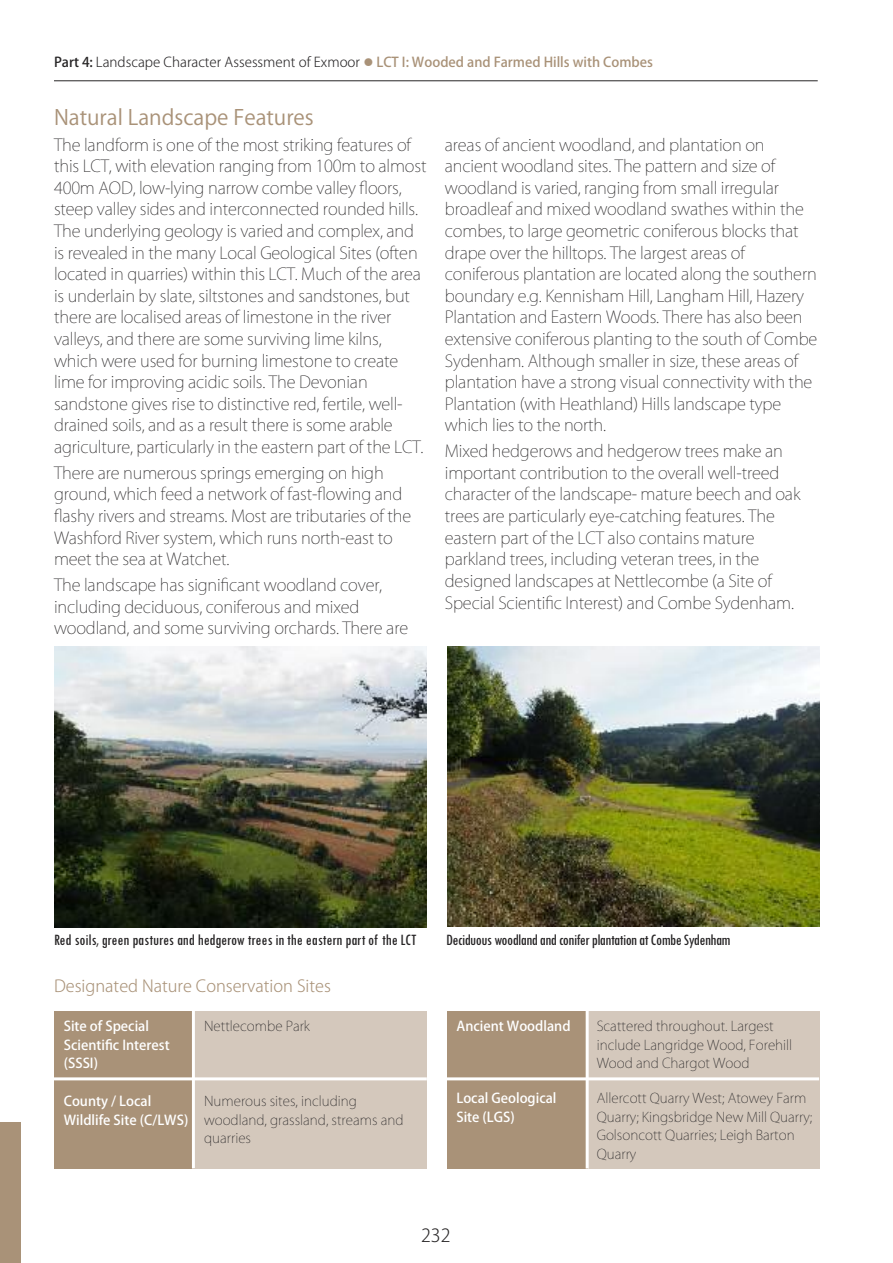
<style>
.page{position:relative;width:893px;height:1263px;background:#fff}
.page>*{position:absolute;margin:0;border:0;box-sizing:border-box;transform-origin:0 0}
.t1{font:21px "Koz Go Pro";color:#a99278}
.t2{font:300 18px "Koz Go Pr 6 N";color:#272526}
.t3{font:200 16.5px/21.6px "Koz Go Pr 6 N";letter-spacing:-.01em;color:#272526}
.t4{font:condensed 16.5px "Tw Cen";letter-spacing:-.005em;color:#272526}
.t5{font:condensed 16.5px "Tw Cen";letter-spacing:-.03em;color:#272526}
.t6{font:300 16.5px "Koz Go Pro";color:#a99278}
.t7{font:200 13.5px/18.6px "Koz Go Pr 6 N";color:#272526}
.t8{font:500 13.5px/18.6px "Koz Go Pro";color:#fff}
.t9{font:300 13.5px "Koz Go Pr 6 N";color:#272526}
.s1{font-family:"Koz Go Pro";font-weight:500}
.s2{color:#a99278}
.s3{font-family:"Koz Go Pro";font-weight:500;color:#a99278}
</style>
<div class="page">
<hr style="left:54px;top:81px;width:764px;height:1px;background:#272526">
<img style="left:54px;top:646px;width:373px;height:281px">
<img style="left:447px;top:646px;width:373px;height:280px">
<div style="left:54px;top:1010px;width:373px;height:158px;background:#a99278"></div>
<div style="left:195px;top:1010px;width:232px;height:158px;background:#d4c8bc"></div>
<div style="left:447px;top:1010px;width:372px;height:158px;background:#a99278"></div>
<div style="left:588px;top:1010px;width:231px;height:158px;background:#d4c8bc"></div>
<hr style="left:54px;top:1077px;width:373px;height:3px;background:#fff">
<hr style="left:446px;top:1077px;width:373px;height:3px;background:#fff">
<hr style="left:586px;top:1010px;width:3px;height:158px;background:#fff">
<hr style="left:192px;top:1010px;width:3px;height:158px;background:#fff">
<div style="left:0;top:1123px;width:21px;height:140px;background:#a99278"></div>
<p class="t9" style="left:54px;top:55px;width:600px"><span class="s1">Part 4:</span> Landscape Character Assessment of Exmoor <span class="s2">●</span> <span class="s3">LCT I: Wooded and Farmed Hills with Combes</span></p>
<p class="t1" style="left:54px;top:103px;width:261px">Natural Landscape Features</p>
<p class="t3" style="left:54px;top:134px;width:374px">The landform is one of the most striking features of this LCT, with elevation ranging from 100m to almost 400m AOD, low-lying narrow combe valley floors, steep valley sides and interconnected rounded hills.<br>The underlying geology is varied and complex, and is revealed in the many Local Geological Sites (often located in quarries) within this LCT. Much of the area is underlain by slate, siltstones and sandstones, but there are localised areas of limestone in the river valleys, and there are some surviving lime kilns, which were used for burning limestone to create lime for improving acidic soils. The Devonian sandstone gives rise to distinctive red, fertile, well&shy;drained soils, and as a result there is some arable agriculture, particularly in the eastern part of the LCT.</p>
<p class="t3" style="left:54px;top:462px;width:359px">There are numerous springs emerging on high ground, which feed a network of fast-flowing and flashy rivers and streams. Most are tributaries of the Washford River system, which runs north-east to meet the sea at Watchet.</p>
<p class="t3" style="left:54px;top:575px;width:356px">The landscape has significant woodland cover, including deciduous, coniferous and mixed woodland, and some surviving orchards. There are</p>
<p class="t3" style="left:445px;top:134px;width:374px">areas of ancient woodland, and plantation on ancient woodland sites. The pattern and size of woodland is varied, ranging from small irregular broadleaf and mixed woodland swathes within the combes, to large geometric coniferous blocks that drape over the hilltops. The largest areas of coniferous plantation are located along the southern boundary e.g. Kennisham Hill, Langham Hill, Hazery Plantation and Eastern Woods. There has also been extensive coniferous planting to the south of Combe Sydenham. Although smaller in size, these areas of plantation have a strong visual connectivity with the Plantation (with Heathland) Hills landscape type which lies to the north.</p>
<p class="t3" style="left:445px;top:441px;width:357px">Mixed hedgerows and hedgerow trees make an important contribution to the overall well-treed character of the landscape- mature beech and oak trees are particularly eye-catching features. The eastern part of the LCT also contains mature parkland trees, including veteran trees, in the designed landscapes at Nettlecombe (a Site of Special Scientific Interest) and Combe Sydenham.</p>
<p class="t4" style="left:54px;top:930px;width:364px">Red soils, green pastures and hedgerow trees in the eastern part of the LCT</p>
<p class="t5" style="left:446px;top:930px;width:286px">DeciduouswoodlandandconiferplantationatCombeSydenham</p>
<p class="t6" style="left:54px;top:975px;width:278px">Designated Nature Conservation Sites</p>
<p class="t8" style="left:64px;top:1017px;width:107px">Site of Special<br>Scientific Interest (SSSI)</p>
<p class="t7" style="left:597px;top:1017px;width:197px">Scattered throughout. Largest include Langridge Wood, Forehill<br>Wood and Chargot Wood</p>
<p class="t8" style="left:456px;top:1017px;width:116px">Ancient Woodland</p>
<p class="t7" style="left:204px;top:1017px;width:107px">Nettlecombe Park</p>
<p class="t8" style="left:64px;top:1092px;width:126px">County / Local<br>Wildlife Site (C/LWS)</p>
<p class="t7" style="left:204px;top:1092px;width:201px">Numerous sites, including woodland, grassland, streams and quarries</p>
<p class="t8" style="left:456px;top:1089px;width:102px">Local Geological<br>Site (LGS)</p>
<p class="t7" style="left:597px;top:1089px;width:217px">Allercott Quarry West; Atowey Farm<br>Quarry; Kingsbridge New Mill Quarry;<br>Golsoncott Quarries; Leigh Barton<br>Quarry</p>
<p class="t2" style="left:421px;top:1226px;width:31px">232</p>
</div>
